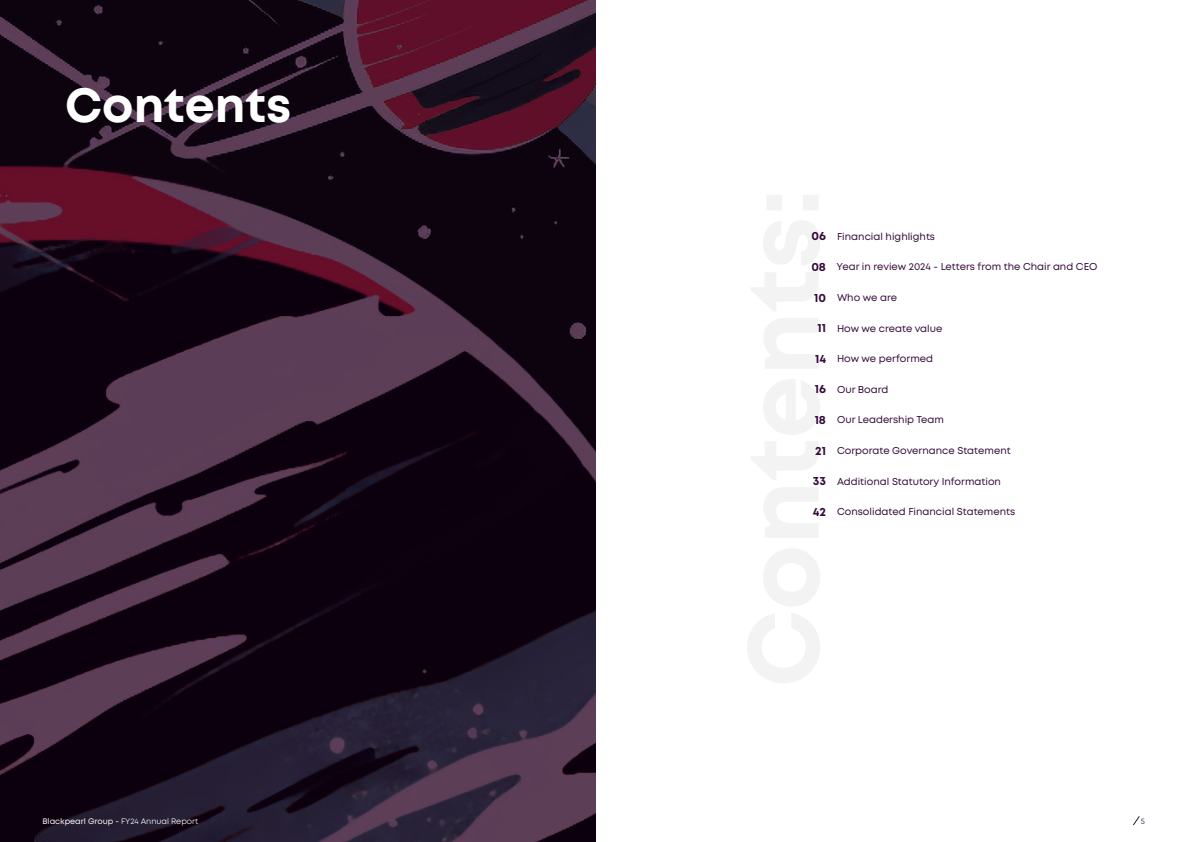
<style>
.page{position:relative;width:1191px;height:842px;background:#fff}
.page>*{position:absolute;margin:0;border:0;box-sizing:border-box;transform-origin:0 0}
.Main_Heading{font:700 48px "Mont";color:#fff}
.Subhead1{font:700 12px "Mont";color:#350a3a}
.Subhead2{font:10px "Mont";color:#350a3a}
.t1{font:8px "Mont";color:#fff}
.t2{font:8px "Mont";color:#201a33}
.s1{font-style:inherit}
</style>
<div class="page">
<svg style="left:1133px;top:816px;width:7px;height:10px"></svg>
<svg style="left:0;top:0;width:595px;height:842px;background:#271325"></svg>
<p class="Main_Heading" style="left:65px;top:74px;width:227px">Contents</p>
<p class="t1" style="left:43px;top:816px;width:157px">Blackpearl Group - <span class="s1">FY24 Annual Report</span></p>
<p class="Subhead1" style="left:811px;top:228px;width:16px">06</p>
<p class="Subhead2" style="left:837px;top:230px;width:100px">Financial highlights</p>
<p class="Subhead1" style="left:811px;top:259px;width:16px">08</p>
<p class="Subhead2" style="left:836px;top:260px;width:262px">Year in review 2024 - Letters from the Chair and CEO</p>
<p class="Subhead1" style="left:814px;top:290px;width:13px">10</p>
<p class="Subhead2" style="left:837px;top:291px;width:62px">Who we are</p>
<p class="Subhead1" style="left:817px;top:320px;width:10px">11</p>
<p class="Subhead2" style="left:837px;top:322px;width:107px">How we create value</p>
<p class="Subhead1" style="left:815px;top:351px;width:13px">14</p>
<p class="Subhead2" style="left:837px;top:352px;width:98px">How we performed</p>
<p class="Subhead1" style="left:815px;top:381px;width:13px">16</p>
<p class="Subhead2" style="left:837px;top:383px;width:53px">Our Board</p>
<p class="Subhead1" style="left:814px;top:412px;width:13px">18</p>
<p class="Subhead2" style="left:837px;top:413px;width:109px">Our Leadership Team</p>
<p class="Subhead1" style="left:815px;top:443px;width:12px">21</p>
<p class="Subhead2" style="left:837px;top:444px;width:175px">Corporate Governance Statement</p>
<p class="Subhead1" style="left:813px;top:473px;width:15px">33</p>
<p class="Subhead2" style="left:837px;top:475px;width:165px">Additional Statutory Information</p>
<p class="Subhead1" style="left:812px;top:504px;width:15px">42</p>
<p class="Subhead2" style="left:837px;top:505px;width:180px">Consolidated Financial Statements</p>
<p class="t2" style="left:1141px;top:816px;width:6px">5</p>
</div>
